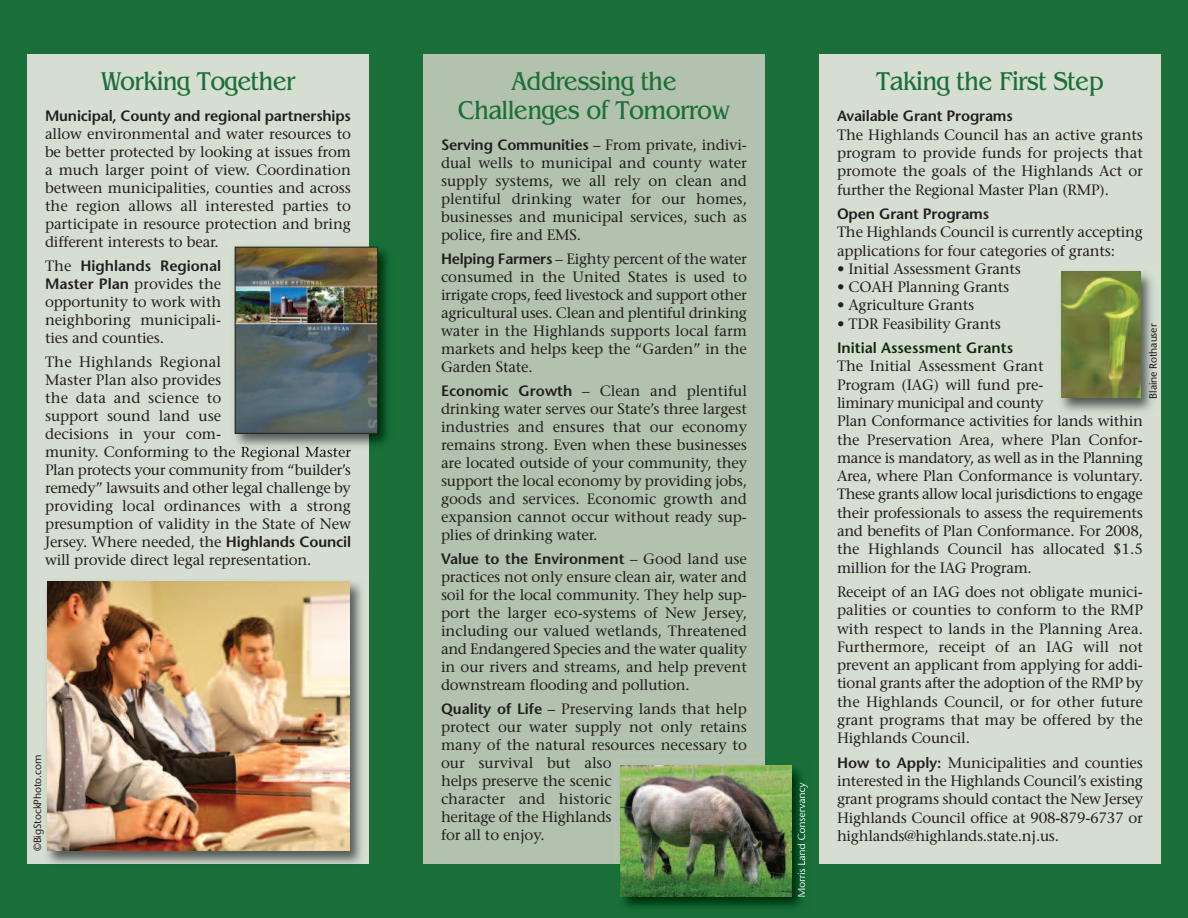
<style>
.page{position:relative;width:1188px;height:918px;background:#1a7038}
.page>*{position:absolute;margin:0;border:0;box-sizing:border-box;transform-origin:0 0}
.t1{font:27px/28.5px "Benguiat";letter-spacing:-.025em;color:#1a7038;text-align:center;scale:.9 1}
.t2{font:15px/18px "Stone Serif";letter-spacing:-.01em;color:#231f20;text-align:justify}
.t3{font:600 15px "Stone Sans";letter-spacing:-.01em;color:#231f20}
.t4{font:600 15px "Stone Sans";color:#132915}
.t5{font:10.5px "Stone Sans";letter-spacing:-.01em;color:#231f20}
.s1{font-family:"Stone Serif";font-weight:400}
.s2{font-family:"Stone Sans";font-weight:600}
</style>
<div class="page">
<div style="left:27px;top:54px;width:342px;height:810px;background:#d6ded2"></div>
<div style="left:819px;top:54px;width:342px;height:810px;background:#d6ded2"></div>
<img style="left:1057px;top:271px;width:96px;height:146px">
<img style="left:1062px;top:272px;width:78px;height:125px">
<img style="left:46px;top:581px;width:316px;height:283px">
<img style="left:47px;top:582px;width:303px;height:269px">
<img style="left:228px;top:246px;width:160px;height:207px">
<img style="left:237px;top:249px;width:139px;height:183px">
<div style="left:235px;top:247px;width:143px;height:187px;border:1px solid #231f20"></div>
<div style="left:423px;top:54px;width:342px;height:810px;background:#b3c2ae"></div>
<img style="left:620px;top:765px;width:188px;height:143px">
<img style="left:797px;top:813px;width:8px;height:84px">
<img style="left:621px;top:766px;width:170px;height:130px">
<h1 class="t1" style="left:100px;top:67px;width:218px">Working Together</h1>
<p class="t3" style="left:45px;top:110px;width:308px">Municipal, County and regional partnerships</p>
<p class="t2" style="left:45px;top:127px;width:308px">allow environmental and water resources to be better protected by looking at issues from a much larger point of view. Coordination between municipalities, counties and across the region allows all interested parties to participate in resource protection and bring different interests to bear.</p>
<p class="t3" style="left:45px;top:260px;width:178px"><span class="s1">The</span> Highlands Regional</p>
<p class="t2" style="left:45px;top:277px;width:178px"><span class="s2">Master Plan</span> provides the opportunity to work with neighboring municipali&shy;ties and counties.</p>
<p class="t2" style="left:45px;top:355px;width:308px;text-align:left">The Highlands Regional<br>Master Plan also provides<br>the data and science to<br>support sound land use<br>decisions in your com-<br>munity. Conforming to the Regional Master Plan protects your community from “builder’s remedy” lawsuits and other legal challenge by providing local ordinances with a strong presumption of validity in the State of New Jersey. Where needed, the <span class="s2">Highlands Council </span>will provide direct legal representation.</p>
<p class="t5" style="left:33px;top:851px;width:98px;rotate:-90deg">©BigStockPhoto.com</p>
<h1 class="t1" style="left:458px;top:67px;width:304px">Addressing the<br>Challenges of Tomorrow</h1>
<p class="t2" style="left:441px;top:137px;width:308px"><span class="s2">Serving Communities</span> – From private, indivi&shy;dual wells to municipal and county water supply systems, we all rely on clean and plentiful drinking water for our homes, businesses and municipal services, such as police, fire and EMS.</p>
<p class="t2" style="left:441px;top:251px;width:308px"><span class="s2">Helping Farmers</span> – Eighty percent of the water consumed in the United States is used to irrigate crops, feed livestock and support other agricultural uses. Clean and plentiful drinking water in the Highlands supports local farm markets and helps keep the “Garden” in the Garden State.</p>
<p class="t2" style="left:441px;top:383px;width:308px"><span class="s2">Economic Growth</span> – Clean and plentiful drinking water serves our State’s three largest industries and ensures that our economy remains strong. Even when these businesses are located outside of your community, they support the local economy by providing jobs, goods and services. Economic growth and expansion cannot occur without ready sup&shy;plies of drinking water.</p>
<p class="t3" style="left:441px;top:553px;width:308px">Value to the Environment <span class="s1">– Good land use</span></p>
<p class="t2" style="left:441px;top:569px;width:308px">practices not only ensure clean air, water and soil for the local community. They help sup&shy;port the larger eco-systems of New Jersey, including our valued wetlands, Threatened and Endangered Species and the water quality in our rivers and streams, and help prevent downstream flooding and pollution.</p>
<p class="t2" style="left:441px;top:701px;width:308px;text-align:left"><span class="s2">Quality of Life</span> – Preserving lands that help protect our water supply not only retains many of the natural resources necessary to our survival but also<br>helps preserve the scenic<br>character and historic<br>heritage of the Highlands<br>for all to enjoy.</p>
<h1 class="t1" style="left:876px;top:67px;width:254px">Taking the First Step</h1>
<p class="t3" style="left:837px;top:110px;width:177px">Available Grant Programs</p>
<p class="t2" style="left:837px;top:127px;width:308px">The Highlands Council has an active grants program to provide funds for projects that promote the goals of the Highlands Act or further the Regional Master Plan (RMP).</p>
<p class="t3" style="left:837px;top:208px;width:154px">Open Grant Programs</p>
<p class="t2" style="left:837px;top:224px;width:308px">The Highlands Council is currently accepting applications for four categories of grants:</p>
<p class="t2" style="left:837px;top:261px;width:185px">• Initial Assessment Grants</p>
<p class="t2" style="left:837px;top:279px;width:174px">• COAH Planning Grants</p>
<p class="t2" style="left:837px;top:298px;width:139px">• Agriculture Grants</p>
<p class="t2" style="left:837px;top:316px;width:165px">• TDR Feasibility Grants</p>
<p class="t4" style="left:837px;top:342px;width:178px">Initial Assessment Grants</p>
<p class="t2" style="left:837px;top:359px;width:308px;text-align:left">The Initial Assessment Grant<br>Program (IAG) will fund pre-<br>liminary municipal and county<br>Plan Conformance activities for lands within the Preservation Area, where Plan Confor&shy;mance is mandatory, as well as in the Planning Area, where Plan Conformance is voluntary.<br>These grants allow local jurisdictions to engage their professionals to assess the requirements and benefits of Plan Conformance. For 2008, the Highlands Council has allocated $1.5 million for the IAG Program.</p>
<p class="t2" style="left:837px;top:584px;width:308px">Receipt of an IAG does not obligate munici&shy;palities or counties to conform to the RMP with respect to lands in the Planning Area.<br>Furthermore, receipt of an IAG will not prevent an applicant from applying for addi&shy;tional grants after the adoption of the RMP by the Highlands Council, or for other future grant programs that may be offered by the Highlands Council.</p>
<p class="t2" style="left:837px;top:755px;width:308px"><span class="s2">How to Apply:</span> Municipalities and counties interested in the Highlands Council’s existing grant programs should contact the New Jersey Highlands Council office at 908-879-6737 or highlands@highlands.state.nj.us.</p>
<p class="t5" style="left:1149px;top:399px;width:76px;rotate:-90deg">Blaine Rothauser</p>
</div>
